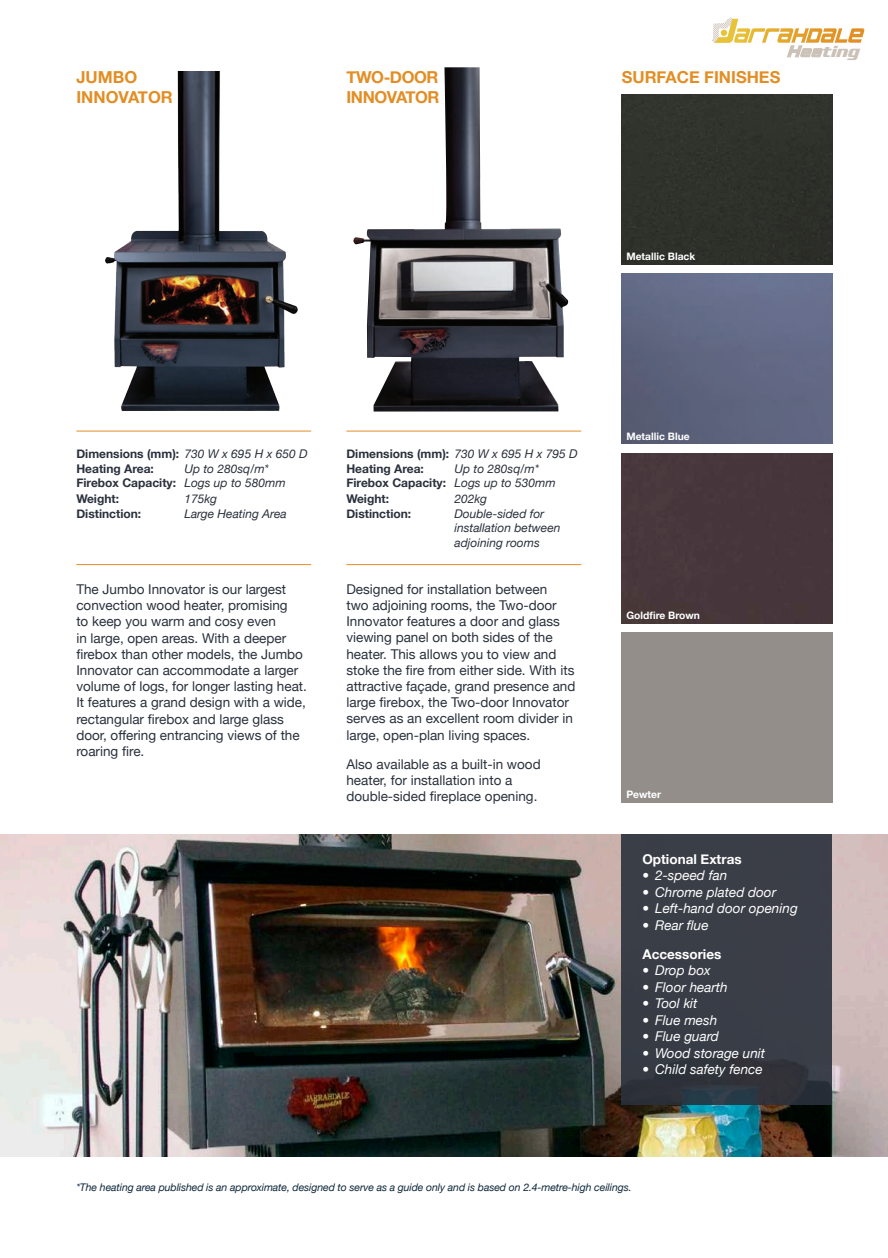
<style>
.page{position:relative;width:888px;height:1258px;background:#fff}
.page>*{position:absolute;margin:0;border:0;box-sizing:border-box;transform-origin:0 0}
.t1{font:700 16.5px/19.8px "Helvetica Neue";color:#e28e25}
.t2{font:700 16.5px/19.8px "Helvetica Neue";letter-spacing:-.025em;color:#e28e25}
.t3{font:italic 700 15.9px "Enter Sansman";color:#cbc1b7}
.t4{font:13.5px/16.2px "Helvetica Neue";color:#2a313c}
.t5{font:italic 13.5px "Helvetica Neue";color:#fff}
.t6{font:700 13.5px "Helvetica Neue";color:#fff}
.t7{font:italic 12px/14.4px "Helvetica Neue";color:#2a313c}
.t8{font:700 12px/14.4px "Helvetica Neue";color:#2a313c}
.t9{font:italic 10.5px "Helvetica Neue";letter-spacing:-.01em;color:#0d263a}
.t10{font:700 10.2px "Helvetica Neue";color:#fff}
.s1{font-weight:400;font-style:italic}
.s2{font-weight:700;font-style:normal}
</style>
<div class="page">
<svg style="left:712px;top:17px;width:152px;height:40px"></svg>
<img style="left:106px;top:72px;width:192px;height:338px">
<hr style="left:76px;top:564px;width:235px;height:1px;background:#e28e25">
<hr style="left:76px;top:431px;width:235px;height:1px;background:#e28e25">
<img style="left:353px;top:67px;width:215px;height:344px">
<hr style="left:346px;top:564px;width:235px;height:1px;background:#e28e25">
<hr style="left:346px;top:431px;width:235px;height:1px;background:#e28e25">
<div style="left:622px;top:94px;width:210px;height:170px;background:#2f312b"></div>
<img style="left:622px;top:274px;width:210px;height:170px">
<div style="left:622px;top:453px;width:210px;height:170px;background:#46363b"></div>
<img style="left:0;top:834px;width:888px;height:322px">
<div style="left:622px;top:834px;width:210px;height:271px;background:linear-gradient(to bottom,#3d414a,#323740)"></div>
<p class="t1" style="left:76px;top:68px;width:98px">JUMBO<br>INNOVATOR</p>
<p class="t2" style="left:346px;top:68px;width:95px">TWO-DOOR<br>INNOVATOR</p>
<p class="t1" style="left:622px;top:68px;width:160px">SURFACE FINISHES</p>
<p class="t3" style="left:822px;top:43px;width:38px">ting</p>
<p class="t10" style="left:626px;top:249px;width:70px">Metallic Black</p>
<p class="t8" style="left:76px;top:447px;width:233px">Dimensions (mm): <span class="s1">730 W x 695 H x 650 D<br></span>Heating Area:</p>
<p class="t7" style="left:76px;top:462px;width:211px;text-indent:108px">Up to 280sq/m*<br><span class="s2">Firebox Capacity:</span> Logs up to 580mm</p>
<p class="t8" style="left:76px;top:492px;width:44px">Weight:</p>
<p class="t7" style="left:184px;top:492px;width:34px">175kg</p>
<p class="t8" style="left:76px;top:507px;width:66px">Distinction:</p>
<p class="t7" style="left:184px;top:507px;width:104px">Large Heating Area</p>
<p class="t4" style="left:76px;top:582px;width:232px">The Jumbo Innovator is our largest convection wood heater, promising<br>to keep you warm and cosy even<br>in large, open areas. With a deeper firebox than other models, the Jumbo Innovator can accommodate a larger volume of logs, for longer lasting heat.<br>It features a grand design with a wide, rectangular firebox and large glass door, offering entrancing views of the roaring fire.</p>
<p class="t8" style="left:346px;top:447px;width:233px">Dimensions (mm): <span class="s1">730 W x 695 H x 795 D<br></span>Heating Area:</p>
<p class="t7" style="left:346px;top:462px;width:211px;text-indent:108px">Up to 280sq/m*<br><span class="s2">Firebox Capacity:</span> Logs up to 530mm</p>
<p class="t8" style="left:346px;top:492px;width:44px">Weight:</p>
<p class="t7" style="left:454px;top:492px;width:34px">202kg</p>
<p class="t8" style="left:346px;top:507px;width:66px">Distinction:</p>
<p class="t7" style="left:454px;top:507px;width:108px">Double-sided for installation between adjoining rooms</p>
<p class="t4" style="left:346px;top:582px;width:231px">Designed for installation between<br>two adjoining rooms, the Two-door Innovator features a door and glass viewing panel on both sides of the heater. This allows you to view and stoke the fire from either side. With its attractive façade, grand presence and large firebox, the Two-door Innovator serves as an excellent room divider in large, open-plan living spaces.</p>
<p class="t4" style="left:346px;top:756px;width:196px">Also available as a built-in wood heater, for installation into a double-sided fireplace opening.</p>
<p class="t10" style="left:626px;top:428px;width:65px">Metallic Blue</p>
<p class="t10" style="left:626px;top:607px;width:75px">Goldfire Brown</p>
<p class="t10" style="left:626px;top:787px;width:36px">Pewter</p>
<p class="t6" style="left:642px;top:848px;width:101px">Optional Extras</p>
<p class="t5" style="left:642px;top:865px;width:86px">• 2-speed fan</p>
<p class="t5" style="left:642px;top:882px;width:135px">• Chrome plated door</p>
<p class="t5" style="left:642px;top:898px;width:157px">• Left-hand door opening</p>
<p class="t5" style="left:642px;top:915px;width:68px">• Rear flue</p>
<p class="t6" style="left:642px;top:943px;width:80px">Accessories</p>
<p class="t5" style="left:642px;top:961px;width:70px">• Drop box</p>
<p class="t5" style="left:642px;top:977px;width:87px">• Floor hearth</p>
<p class="t5" style="left:642px;top:994px;width:56px">• Tool kit</p>
<p class="t5" style="left:642px;top:1010px;width:76px">• Flue mesh</p>
<p class="t5" style="left:642px;top:1027px;width:78px">• Flue guard</p>
<p class="t5" style="left:642px;top:1043px;width:124px">• Wood storage unit</p>
<p class="t5" style="left:642px;top:1060px;width:122px">• Child safety fence</p>
<p class="t9" style="left:76px;top:1179px;width:557px">*The heating area published is an approximate, designed to serve as a guide only and is based on 2.4-metre-high ceilings.</p>
</div>
